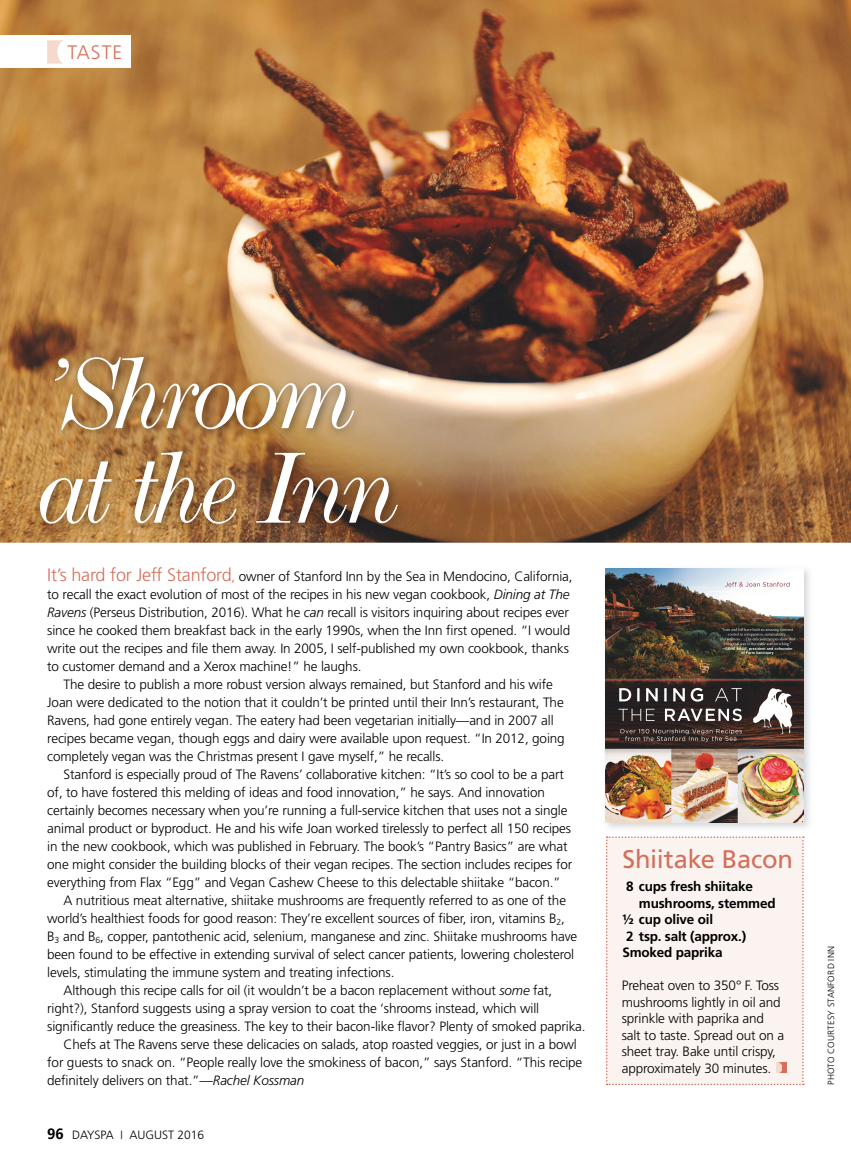
<style>
.page{position:relative;width:851px;height:1161px;background:#fff}
.page>*{position:absolute;margin:0;border:0;box-sizing:border-box;transform-origin:0 0}
.t1{font:italic expanded 103.5px/94.5px "Modern";letter-spacing:-.065em;color:#fff}
.t2{font:25.5px "Frutiger";letter-spacing:-.01em;color:#d46f5a}
.t3{font:300 19.5px "Frutiger";letter-spacing:.05em;color:#d46f5a}
.t4{font:300 13.5px/16.5px "Frutiger";letter-spacing:-.01em;color:#000}
.t5{font:700 13.5px "Frutiger";letter-spacing:-.015em;color:#000}
.t6{font:300 12px "Frutiger";color:#000}
.t7{font:300 9px "Frutiger";letter-spacing:.03em;color:#000}
.s1{font-size:18px;color:#d46f5a}
.s2{color:#d46f5a}
.s3{font-style:italic}
.s4{font-weight:700;font-size:15px}
</style>
<div class="page">
<img style="left:0;top:0;width:850px;height:543px">
<div style="left:0;top:36px;width:130px;height:32px;background:#fff"></div>
<svg style="left:47px;top:40px;width:17px;height:24px"></svg>
<img style="left:34px;top:351px;width:374px;height:183px">
<div style="left:606px;top:836px;width:197px;height:249px;background:#fbf3ef"></div>
<img style="left:605px;top:568px;width:204px;height:260px">
<img style="left:606px;top:569px;width:197px;height:253px">
<p class="t3" style="left:67px;top:44px;width:56px">TASTE</p>
<p class="t1" style="left:38px;top:345px;width:364px">’Shroom at the Inn</p>
<p class="t4" style="left:47px;top:569px;width:527px"><span class="s1">It’s hard for Jeff Stanford</span><span class="s2">,</span> owner of Stanford Inn by the Sea in Mendocino, California,</p>
<p class="t4" style="left:47px;top:587px;width:523px">to recall the exact evolution of most of the recipes in his new vegan cookbook, <span class="s3">Dining at The</span></p>
<p class="t4" style="left:47px;top:605px;width:523px"><span class="s3">Ravens</span> (Perseus Distribution, 2016). What he <span class="s3">can</span> recall is visitors inquiring about recipes ever</p>
<p class="t4" style="left:47px;top:623px;width:524px">since he cooked them breakfast back in the early 1990s, when the Inn first opened. “I would</p>
<p class="t4" style="left:47px;top:641px;width:523px">write out the recipes and file them away. In 2005, I self-published my own cookbook, thanks</p>
<p class="t4" style="left:47px;top:659px;width:316px">to customer demand and a Xerox machine!” he laughs.</p>
<p class="t4" style="left:63px;top:677px;width:491px">The desire to publish a more robust version always remained, but Stanford and his wife</p>
<p class="t4" style="left:47px;top:695px;width:518px">Joan were dedicated to the notion that it couldn’t be printed until their Inn’s restaurant, The</p>
<p class="t4" style="left:47px;top:713px;width:508px">Ravens, had gone entirely vegan. The eatery had been vegetarian initially—and in 2007 all</p>
<p class="t4" style="left:47px;top:731px;width:519px">recipes became vegan, though eggs and dairy were available upon request. “In 2012, going</p>
<p class="t4" style="left:47px;top:749px;width:398px">completely vegan was the Christmas present I gave myself,” he recalls.</p>
<p class="t4" style="left:63px;top:767px;width:502px">Stanford is especially proud of The Ravens’ collaborative kitchen: “It’s so cool to be a part</p>
<p class="t4" style="left:47px;top:785px;width:499px">of, to have fostered this melding of ideas and food innovation,” he says. And innovation</p>
<p class="t4" style="left:47px;top:803px;width:521px">certainly becomes necessary when you’re running a full-service kitchen that uses not a single</p>
<p class="t4" style="left:47px;top:821px;width:525px">animal product or byproduct. He and his wife Joan worked tirelessly to perfect all 150 recipes</p>
<p class="t4" style="left:47px;top:839px;width:522px">in the new cookbook, which was published in February. The book’s “Pantry Basics” are what</p>
<p class="t4" style="left:47px;top:857px;width:526px">one might consider the building blocks of their vegan recipes. The section includes recipes for</p>
<p class="t4" style="left:47px;top:875px;width:515px">everything from Flax “Egg” and Vegan Cashew Cheese to this delectable shiitake “bacon.”</p>
<p class="t4" style="left:63px;top:893px;width:504px">A nutritious meat alternative, shiitake mushrooms are frequently referred to as one of the</p>
<p class="t4" style="left:47px;top:911px;width:519px">world’s healthiest foods for good reason: They’re excellent sources of fiber, iron, vitamins B<sub>2</sub>,</p>
<p class="t4" style="left:47px;top:929px;width:531px">B<sub>3</sub> and B<sub>6</sub>, copper, pantothenic acid, selenium, manganese and zinc. Shiitake mushrooms have</p>
<p class="t4" style="left:47px;top:947px;width:528px">been found to be effective in extending survival of select cancer patients, lowering cholesterol</p>
<p class="t4" style="left:47px;top:965px;width:349px">levels, stimulating the immune system and treating infections.</p>
<p class="t4" style="left:63px;top:983px;width:490px">Although this recipe calls for oil (it wouldn’t be a bacon replacement without <span class="s3">some</span> fat,</p>
<p class="t4" style="left:47px;top:1001px;width:493px">right?), Stanford suggests using a spray version to coat the ‘shrooms instead, which will</p>
<p class="t4" style="left:47px;top:1019px;width:540px">significantly reduce the greasiness. The key to their bacon-like flavor? Plenty of smoked paprika.</p>
<p class="t4" style="left:63px;top:1037px;width:515px">Chefs at The Ravens serve these delicacies on salads, atop roasted veggies, or just in a bowl</p>
<p class="t4" style="left:47px;top:1055px;width:536px">for guests to snack on. “People really love the smokiness of bacon,” says Stanford. “This recipe</p>
<p class="t4" style="left:47px;top:1073px;width:258px">definitely delivers on that.”<span class="s3">ÑRachel Kossman</span></p>
<p class="t6" style="left:47px;top:1130px;width:158px"><span class="s4">96</span> DAYSPA <sup>|</sup> AUGUST 2016</p>
<p class="t2" style="left:622px;top:844px;width:172px">Shiitake Bacon</p>
<p class="t5" style="left:626px;top:881px;width:128px">8 cups fresh shiitake</p>
<p class="t5" style="left:639px;top:898px;width:138px">mushrooms, stemmed</p>
<p class="t5" style="left:622px;top:914px;width:92px">½ cup olive oil</p>
<p class="t5" style="left:626px;top:931px;width:122px">2 tsp. salt (approx.)</p>
<p class="t5" style="left:622px;top:947px;width:102px">Smoked paprika</p>
<p class="t4" style="left:621px;top:978px;width:164px">Preheat oven to 350° F. Toss mushrooms lightly in oil and sprinkle with paprika and salt to taste. Spread out on a sheet tray. Bake until crispy, approximately 30 minutes.</p>
<p class="t7" style="left:827px;top:1085px;width:141px;rotate:-90deg">PHOTO COURTESY STANFORD INN</p>
</div>
